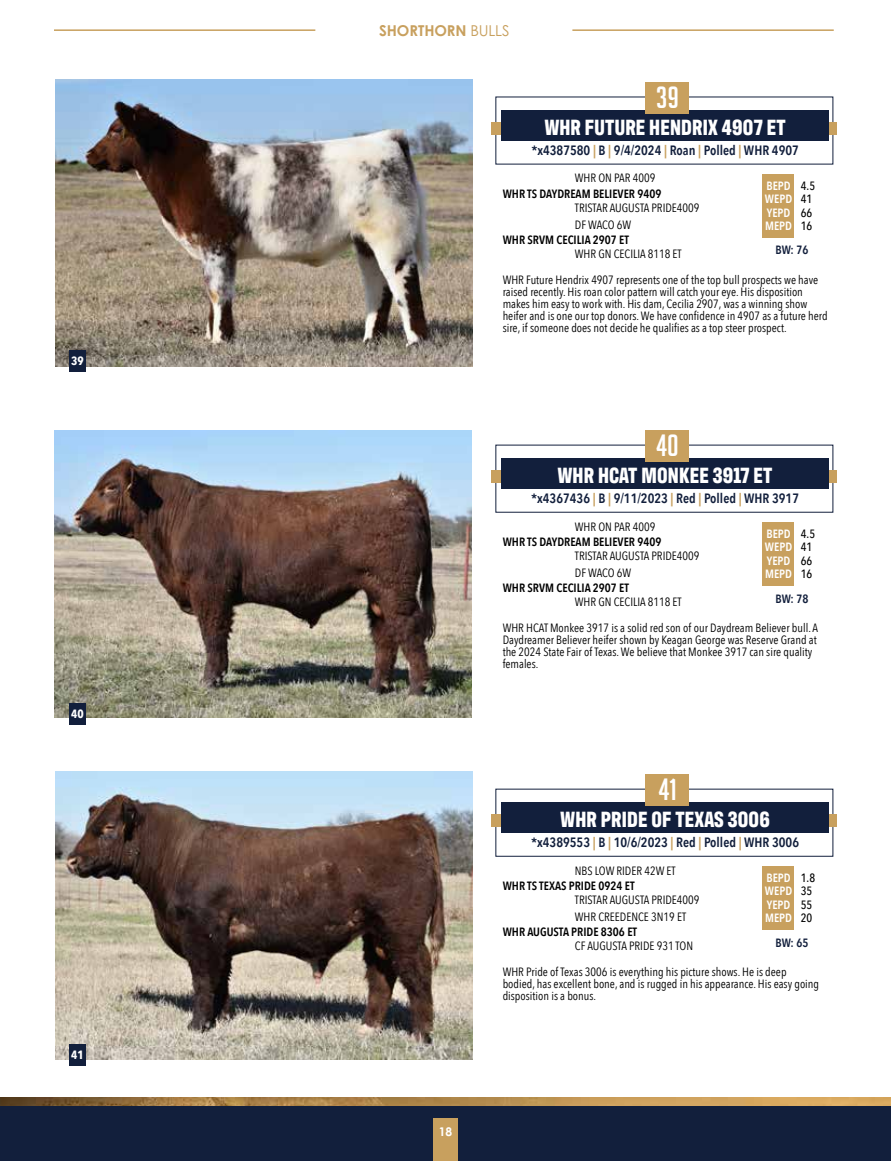
<style>
.page{position:relative;width:891px;height:1161px;background:#fff}
.page>*{position:absolute;margin:0;border:0;box-sizing:border-box;transform-origin:0 0}
.t1{font:30px "Big Noodle Titling";color:#fff}
.t2{font:700 22.5px "Antarctican Headline";letter-spacing:.01em;color:#fff}
.t3{font:700 15px "Century Gothic Pro";letter-spacing:-.01em;color:#c8a05e}
.t4{font:600 13.5px "Avenir Next Condensed";color:#121f3c}
.t5{font:12px/12px "Avenir Next Condensed";color:#000}
.t6{font:600 12px "Avenir Next Condensed";color:#000}
.t7{font:600 12px/13.5px "Avenir Next Condensed";color:#fff}
.t8{font:500 12px/13.5px "Avenir Next Condensed";color:#000}
.t9{font:600 12px "Avenir Next Condensed";color:#121f3c}
.t10{font:700 12px "Avenir Next Condensed";color:#fff}
.t11{font:700 12px "Century Gothic Pro";color:#fff}
.s1{font-weight:400}
.s2{color:#c8a05e}
</style>
<div class="page">
<img style="left:0;top:1097px;width:891px;height:9px">
<div style="left:0;top:1106px;width:891px;height:55px;background:#121f3c"></div>
<div style="left:433px;top:1118px;width:25px;height:43px;background:#c8a05e"></div>
<div style="left:492px;top:122px;width:345px;height:13px;background:#c8a05e"></div>
<div style="left:501px;top:111px;width:328px;height:30px;background:#121f3c"></div>
<div style="left:763px;top:174px;width:31px;height:64px;background:#c8a05e"></div>
<div style="left:645px;top:82px;width:44px;height:31px;background:#c8a05e"></div>
<div style="left:492px;top:470px;width:345px;height:13px;background:#c8a05e"></div>
<div style="left:501px;top:459px;width:328px;height:30px;background:#121f3c"></div>
<div style="left:763px;top:522px;width:31px;height:64px;background:#c8a05e"></div>
<div style="left:645px;top:430px;width:44px;height:32px;background:#c8a05e"></div>
<div style="left:492px;top:814px;width:345px;height:13px;background:#c8a05e"></div>
<div style="left:501px;top:803px;width:328px;height:30px;background:#121f3c"></div>
<div style="left:763px;top:867px;width:31px;height:63px;background:#c8a05e"></div>
<div style="left:645px;top:774px;width:44px;height:32px;background:#c8a05e"></div>
<img style="left:56px;top:79px;width:417px;height:288px">
<img style="left:54px;top:430px;width:417px;height:288px">
<img style="left:56px;top:772px;width:417px;height:287px">
<div style="left:69px;top:1044px;width:17px;height:22px;background:#121f3c"></div>
<div style="left:69px;top:703px;width:17px;height:22px;background:#121f3c"></div>
<div style="left:69px;top:350px;width:17px;height:22px;background:#121f3c"></div>
<hr style="left:54px;top:29px;width:261px;height:2px;background:#c8a05e">
<hr style="left:572px;top:29px;width:262px;height:2px;background:#c8a05e">
<p class="t10" style="left:71px;top:354px;width:14px">39</p>
<p class="t10" style="left:71px;top:706px;width:14px">40</p>
<p class="t10" style="left:71px;top:1048px;width:14px">41</p>
<p class="t3" style="left:379px;top:21px;width:132px">SHORTHORN <span class="s1">BULLS</span></p>
<h1 class="t1" style="left:656px;top:81px;width:24px">39</h1>
<h2 class="t2" style="left:545px;top:111px;width:242px">WHR FUTURE HENDRIX 4907 ET</h2>
<p class="t5" style="left:575px;top:172px;width:82px">WHR ON PAR 4009</p>
<p class="t4" style="left:531px;top:139px;width:269px">*x4387580 <span class="s2">|</span> B <span class="s2">|</span> 9/4/2024 <span class="s2">|</span> Roan <span class="s2">|</span> Polled <span class="s2">|</span> WHR 4907</p>
<p class="t7" style="left:765px;top:178px;width:29px">BEPD<br>WEPD<br>YEPD<br>MEPD</p>
<p class="t8" style="left:801px;top:179px;width:16px">4.5<br>41<br>66<br>16</p>
<p class="t9" style="left:775px;top:240px;width:34px">BW: 76</p>
<p class="t6" style="left:503px;top:183px;width:160px">WHR TS DAYDREAM BELIEVER 9409</p>
<p class="t6" style="left:503px;top:229px;width:128px">WHR SRVM CECILIA 2907 ET</p>
<p class="t5" style="left:575px;top:201px;width:126px">TRISTAR AUGUSTA PRIDE4009</p>
<p class="t5" style="left:503px;top:240px;width:317px;line-height:25.8px;text-indent:72px">WHR GN CECILIA 8118 ET<br>WHR Future Hendrix 4907 represents one of the top bull prospects we have</p>
<p class="t5" style="left:503px;top:285px;width:327px">raised recently. His roan color pattern will catch your eye. His disposition makes him easy to work with. His dam, Cecilia 2907, was a winning show heifer and is one our top donors. We have confidence in 4907 as a future herd sire, if someone does not decide he qualifies as a top steer prospect.</p>
<p class="t5" style="left:575px;top:218px;width:58px">DF WACO 6W</p>
<h1 class="t1" style="left:656px;top:429px;width:24px">40</h1>
<h2 class="t2" style="left:558px;top:459px;width:216px">WHR HCAT MONKEE 3917 ET</h2>
<p class="t5" style="left:575px;top:520px;width:82px">WHR ON PAR 4009</p>
<p class="t4" style="left:531px;top:487px;width:270px">*x4367436 <span class="s2">|</span> B <span class="s2">|</span> 9/11/2023 <span class="s2">|</span> Red <span class="s2">|</span> Polled <span class="s2">|</span> WHR 3917</p>
<p class="t7" style="left:765px;top:527px;width:29px">BEPD<br>WEPD<br>YEPD<br>MEPD</p>
<p class="t8" style="left:801px;top:527px;width:16px">4.5<br>41<br>66<br>16</p>
<p class="t9" style="left:775px;top:588px;width:34px">BW: 78</p>
<p class="t6" style="left:503px;top:531px;width:160px">WHR TS DAYDREAM BELIEVER 9409</p>
<p class="t6" style="left:503px;top:578px;width:128px">WHR SRVM CECILIA 2907 ET</p>
<p class="t5" style="left:575px;top:549px;width:126px">TRISTAR AUGUSTA PRIDE4009</p>
<p class="t5" style="left:503px;top:588px;width:317px;line-height:25.8px;text-indent:72px">WHR GN CECILIA 8118 ET<br>WHR HCAT Monkee 3917 is a solid red son of our Daydream Believer bull. A</p>
<p class="t5" style="left:503px;top:633px;width:316px">Daydreamer Believer heifer shown by Keagan George was Reserve Grand at the 2024 State Fair of Texas. We believe that Monkee 3917 can sire quality females.</p>
<p class="t5" style="left:575px;top:566px;width:58px">DF WACO 6W</p>
<h1 class="t1" style="left:658px;top:773px;width:20px">41</h1>
<p class="t11" style="left:439px;top:1124px;width:15px">18</p>
<h2 class="t2" style="left:561px;top:803px;width:211px">WHR PRIDE OF TEXAS 3006</h2>
<p class="t5" style="left:575px;top:864px;width:102px">NBS LOW RIDER 42W ET</p>
<p class="t4" style="left:531px;top:831px;width:270px">*x4389553 <span class="s2">|</span> B <span class="s2">|</span> 10/6/2023 <span class="s2">|</span> Red <span class="s2">|</span> Polled <span class="s2">|</span> WHR 3006</p>
<p class="t7" style="left:765px;top:871px;width:29px">BEPD<br>WEPD<br>YEPD<br>MEPD</p>
<p class="t8" style="left:801px;top:871px;width:16px">1.8<br>35<br>55<br>20</p>
<p class="t9" style="left:775px;top:932px;width:34px">BW: 65</p>
<p class="t6" style="left:503px;top:875px;width:133px">WHR TS TEXAS PRIDE 0924 ET</p>
<p class="t6" style="left:503px;top:922px;width:136px">WHR AUGUSTA PRIDE 8306 ET</p>
<p class="t5" style="left:575px;top:893px;width:126px">TRISTAR AUGUSTA PRIDE4009</p>
<p class="t5" style="left:503px;top:932px;width:285px;line-height:25.8px;text-indent:72px">CF AUGUSTA PRIDE 931 TON<br>WHR Pride of Texas 3006 is everything his picture shows. He is deep</p>
<p class="t5" style="left:503px;top:977px;width:318px">bodied, has excellent bone, and is rugged in his appearance. His easy going disposition is a bonus.</p>
<p class="t5" style="left:575px;top:910px;width:113px">WHR CREEDENCE 3N19 ET</p>
</div>
